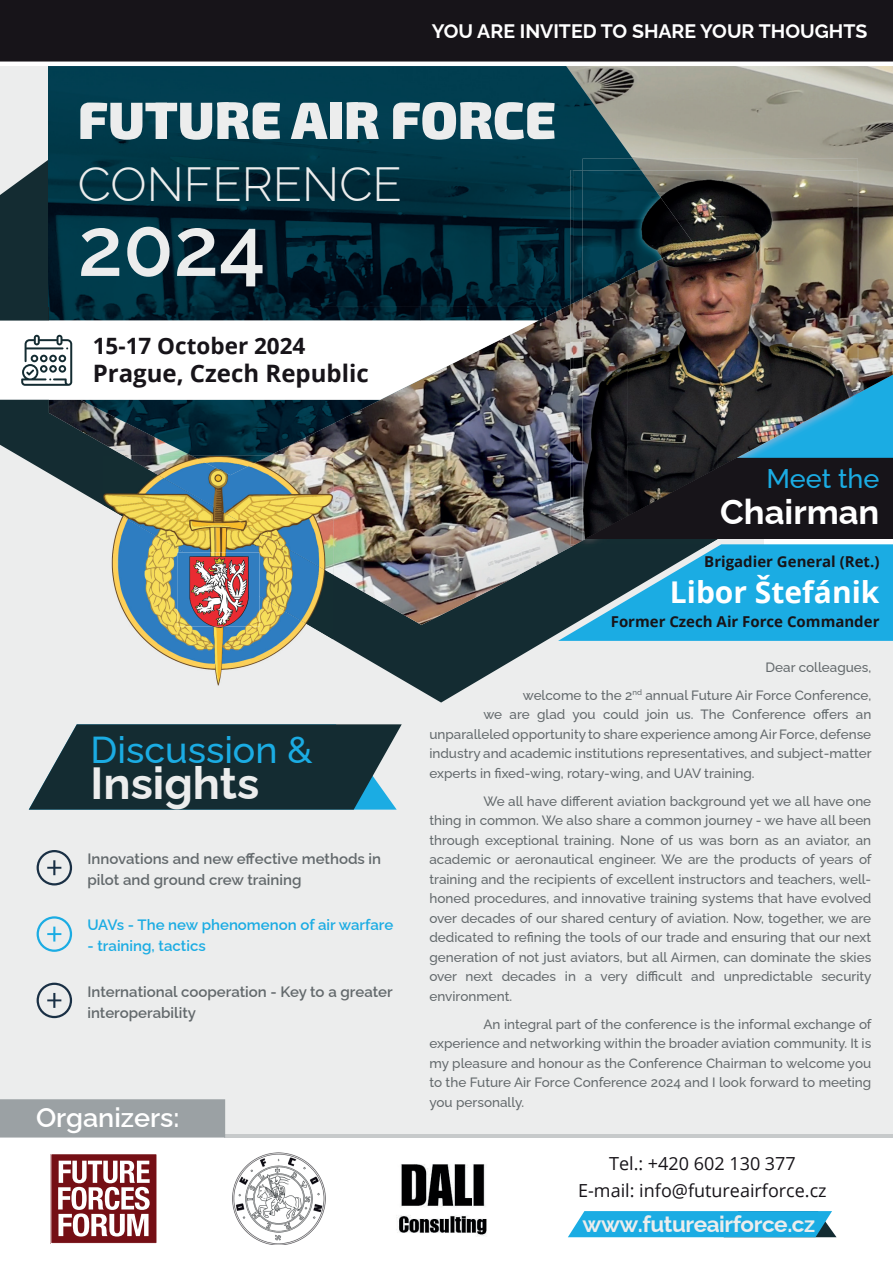
<style>
.page{position:relative;width:893px;height:1263px;background:#fff}
.page>*{position:absolute;margin:0;border:0;box-sizing:border-box;transform-origin:0 0}
.t1{font:600 82.5px "Raleway";color:#eceded}
.t2{font:900 52.5px "Exo 2";color:#eceded}
.t3{font:300 48px "Raleway";color:#eceded}
.t4{font:700 45px "Raleway";color:#eceded}
.t5{font:500 37.5px "Raleway";color:#1bace3}
.t6{font:700 34.5px "Raleway";color:#fff}
.t7{font:700 30px "Open Sans";color:#fff}
.t8{font:600 27px "Raleway";color:#fff}
.t9{font:500 27px "Raleway";color:#1bace3}
.t10{font:700 24px "Open Sans";color:#171419}
.t11{font:700 22.5px "Raleway";letter-spacing:-.02em;color:#eceded}
.t12{font:700 22.5px "Open Sans";color:#171419}
.t13{font:700 19.5px "Raleway";color:#fff}
.t14{font:18px/27px "Open Sans";color:#171419;text-align:center}
.t15{font:600 15px/21px "Raleway";color:#63696c}
.t16{font:600 15px "Raleway";color:#1bace3}
.t17{font:700 15px "Open Sans";color:#171419}
.t18{font:500 13.5px/19.5px "Raleway";color:#63696c;text-align:justify}
</style>
<div class="page">
<div style="left:0;top:0;width:893px;height:1135px;background:#eceded"></div>
<svg style="left:0;top:400px;width:558px;height:302px"></svg>
<hr style="left:225px;top:1134px;width:668px;height:3px;background:#c7cacb">
<svg style="left:37px;top:850px;width:35px;height:35px"></svg>
<svg style="left:37px;top:916px;width:35px;height:36px"></svg>
<svg style="left:37px;top:983px;width:35px;height:35px"></svg>
<svg style="left:568px;top:1211px;width:268px;height:26px;background:#27ade0"></svg>
<img style="left:232px;top:1152px;width:94px;height:93px">
<img style="left:396px;top:1164px;width:91px;height:72px">
<div style="left:51px;top:1154px;width:106px;height:89px;background:#750f15"></div>
<svg style="left:58px;top:1161px;width:92px;height:75px"></svg>
<div style="left:0;top:1099px;width:225px;height:38px;background:#9ba1a4"></div>
<img style="left:49px;top:66px;width:844px;height:559px">
<img style="left:49px;top:66px;width:531px;height:241px">
<img style="left:580px;top:85px;width:53px;height:85px">
<img style="left:49px;top:400px;width:372px;height:55px">
<img style="left:538px;top:306px;width:29px;height:50px">
<svg style="left:29px;top:724px;width:373px;height:86px;background:#2b444b"></svg>
<svg style="left:0;top:0;width:893px;height:66px;background:#262328"></svg>
<img style="left:570px;top:305px;width:3px;height:153px">
<img style="left:570px;top:170px;width:12px;height:135px">
<img style="left:853px;top:396px;width:5px;height:62px">
<img style="left:573px;top:303px;width:280px;height:155px">
<img style="left:573px;top:171px;width:9px;height:132px">
<img style="left:641px;top:159px;width:217px;height:12px">
<img style="left:582px;top:159px;width:59px;height:11px">
<img style="left:582px;top:170px;width:271px;height:1px">
<img style="left:853px;top:171px;width:5px;height:224px">
<img style="left:628px;top:171px;width:225px;height:264px">
<img style="left:582px;top:298px;width:46px;height:160px">
<img style="left:627px;top:435px;width:90px;height:23px">
<img style="left:717px;top:435px;width:63px;height:23px">
<img style="left:582px;top:171px;width:111px;height:127px">
<img style="left:103px;top:639px;width:230px;height:47px">
<img style="left:103px;top:455px;width:230px;height:184px">
<img style="left:123px;top:455px;width:210px;height:120px">
<img style="left:191px;top:455px;width:79px;height:20px">
<img style="left:177px;top:552px;width:82px;height:75px">
<svg style="left:558px;top:458px;width:335px;height:183px;background:#225e76"></svg>
<svg style="left:0;top:150px;width:538px;height:250px;background:#4b656e"></svg>
<h3 class="t13" style="left:432px;top:16px;width:437px">YOU ARE INVITED TO SHARE YOUR THOUGHTS</h3>
<h2 class="t2" style="left:78px;top:84px;width:480px">FUTURE AIR FORCE</h2>
<h3 class="t3" style="left:78px;top:146px;width:326px">CONFERENCE</h3>
<h1 class="t1" style="left:78px;top:182px;width:189px">2024</h1>
<h3 class="t12" style="left:93px;top:330px;width:214px">15-17 October 2024</h3>
<h3 class="t10" style="left:93px;top:357px;width:277px">Prague, Czech Republic</h3>
<h3 class="t5" style="left:91px;top:720px;width:223px">Discussion &amp;</h3>
<h3 class="t4" style="left:91px;top:748px;width:170px">Insights</h3>
<p class="t15" style="left:87px;top:847px;width:295px">Innovations and new effective methods in pilot and ground crew training</p>
<p class="t16" style="left:87px;top:913px;width:307px">UAVs - The new phenomenon of air warfare</p>
<p class="t16" style="left:87px;top:934px;width:120px">- training, tactics</p>
<p class="t15" style="left:87px;top:979px;width:307px">International cooperation - Key to a greater interoperability</p>
<h3 class="t8" style="left:36px;top:1096px;width:145px">Organizers:</h3>
<h3 class="t9" style="left:767px;top:457px;width:114px">Meet the</h3>
<h3 class="t6" style="left:720px;top:485px;width:161px">Chairman</h3>
<p class="t17" style="left:704px;top:551px;width:177px">Brigadier General (Ret.)</p>
<h3 class="t7" style="left:670px;top:571px;width:211px">Libor Štefánik</h3>
<p class="t17" style="left:611px;top:611px;width:270px">Former Czech Air Force Commander</p>
<p class="t18" style="left:523px;top:652px;width:350px;line-height:28px;text-align:right">Dear colleagues,<br>welcome to the 2<sup>nd</sup> annual Future Air Force Conference,</p>
<p class="t18" style="left:429px;top:703px;width:444px;text-indent:54px">we are glad you could join us. The Conference offers an unparalleled opportunity to share experience among Air Force, defense industry and academic institutions representatives, and subject-matter experts in fixed-wing, rotary-wing, and UAV training.</p>
<p class="t18" style="left:429px;top:790px;width:444px;text-indent:54px">We all have different aviation background yet we all have one thing in common. We also share a common journey - we have all been through exceptional training. None of us was born as an aviator, an academic or aeronautical engineer. We are the products of years of training and the recipients of excellent instructors and teachers, well&shy;honed procedures, and innovative training systems that have evolved over decades of our shared century of aviation. Now, together, we are dedicated to refining the tools of our trade and ensuring that our next generation of not just aviators, but all Airmen, can dominate the skies over next decades in a very difficult and unpredictable security environment.</p>
<p class="t18" style="left:429px;top:1013px;width:444px;text-indent:54px">An integral part of the conference is the informal exchange of experience and networking within the broader aviation community. It is my pleasure and honour as the Conference Chairman to welcome you to the Future Air Force Conference 2024 and I look forward to meeting you personally.</p>
<h3 class="t14" style="left:578px;top:1150px;width:250px">Tel.: +420 602 130 377<br>E-mail: info@futureairforce.cz</h3>
<h3 class="t11" style="left:583px;top:1206px;width:234px">www.futureairforce.cz</h3>
</div>
